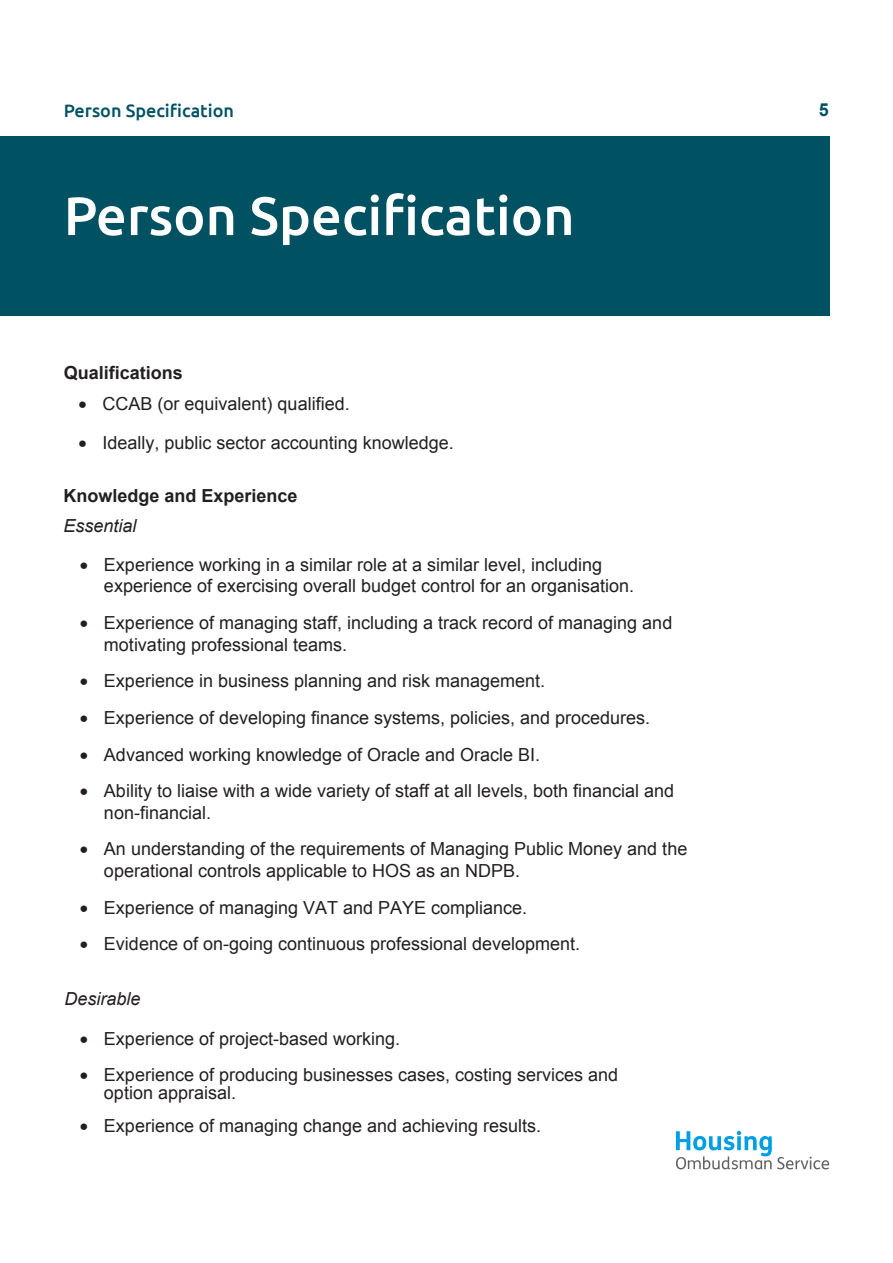
<style>
.page{position:relative;width:893px;height:1263px;background:#fff}
.page>*{position:absolute;margin:0;border:0;box-sizing:border-box;transform-origin:0 0}
.t1{font:500 54px "Ubuntu";color:#fff}
.t2{font:18px/21.6px "Arial";color:#231f20}
.t3{font:18px/21.6px "Arial";color:#231f20}
.Body1{font:700 18px/30px "Arial";color:#231f20}
.Top_Left{font:500 18px "Ubuntu";color:#005263}
.t4{font:italic 18px "Arial";color:#231f20}
.Top_Right{font:700 18px "Arial";color:#005263}
.s1{font-style:inherit}
.s2{font-weight:400;font-style:italic}
</style>
<div class="page">
<svg style="left:676px;top:1131px;width:153px;height:38px"></svg>
<div style="left:0;top:136px;width:829px;height:180px;background:#005263"></div>
<p class="Top_Left" style="left:64px;top:99px;width:172px">Person Specification</p>
<p class="Top_Right" style="left:819px;top:98px;width:12px">5</p>
<h1 class="t1" style="left:64px;top:182px;width:512px">Person Specification</h1>
<p class="Body1" style="left:64px;top:358px;width:121px">Qualifications</p>
<p class="t2" style="left:79px;top:393px;width:273px">• CCAB (or equivalent) qualified.</p>
<p class="t2" style="left:79px;top:432px;width:377px">• <span class="s1">Ideally,</span> public sector accounting knowledge.</p>
<p class="Body1" style="left:63px;top:481px;width:236px">Knowledge and Experience<br><span class="s2">Essential</span></p>
<p class="t3" style="left:104px;top:554px;width:532px;text-indent:-24px">• <span class="s1">Experience working in a similar role at a similar level</span>, including experience of exercising overall budget control for an organisation.</p>
<p class="t2" style="left:104px;top:612px;width:570px;text-indent:-24px">• Experience of managing staff, including a track record of managing and motivating professional teams.</p>
<p class="t3" style="left:80px;top:670px;width:467px">• Experience in business planning and risk management.</p>
<p class="t3" style="left:80px;top:707px;width:572px">• Experience of developing finance systems, policies, and procedures.</p>
<p class="t3" style="left:80px;top:743px;width:462px">• Advanced working knowledge of Oracle and Oracle BI.</p>
<p class="t2" style="left:104px;top:780px;width:572px;text-indent:-24px">• Ability to liaise with a wide variety of staff at all levels, both financial and non-financial.</p>
<p class="t2" style="left:104px;top:838px;width:585px;text-indent:-24px">• An understanding of the requirements of Managing Public Money and the operational controls applicable to HOS as an NDPB.</p>
<p class="t3" style="left:80px;top:896px;width:449px">• Experience of managing VAT and PAYE compliance.</p>
<p class="t2" style="left:80px;top:933px;width:502px">• Evidence of on-going continuous professional development.</p>
<p class="t4" style="left:65px;top:987px;width:78px">Desirable</p>
<p class="t2" style="left:80px;top:1028px;width:322px">• Experience of project-based working.</p>
<p class="t2" style="left:104px;top:1066px;width:516px;line-height:18px;text-indent:-24px">• Experience of producing businesses cases, costing services and option appraisal.</p>
<p class="t2" style="left:80px;top:1115px;width:463px">• Experience of managing change and achieving results.</p>
</div>
